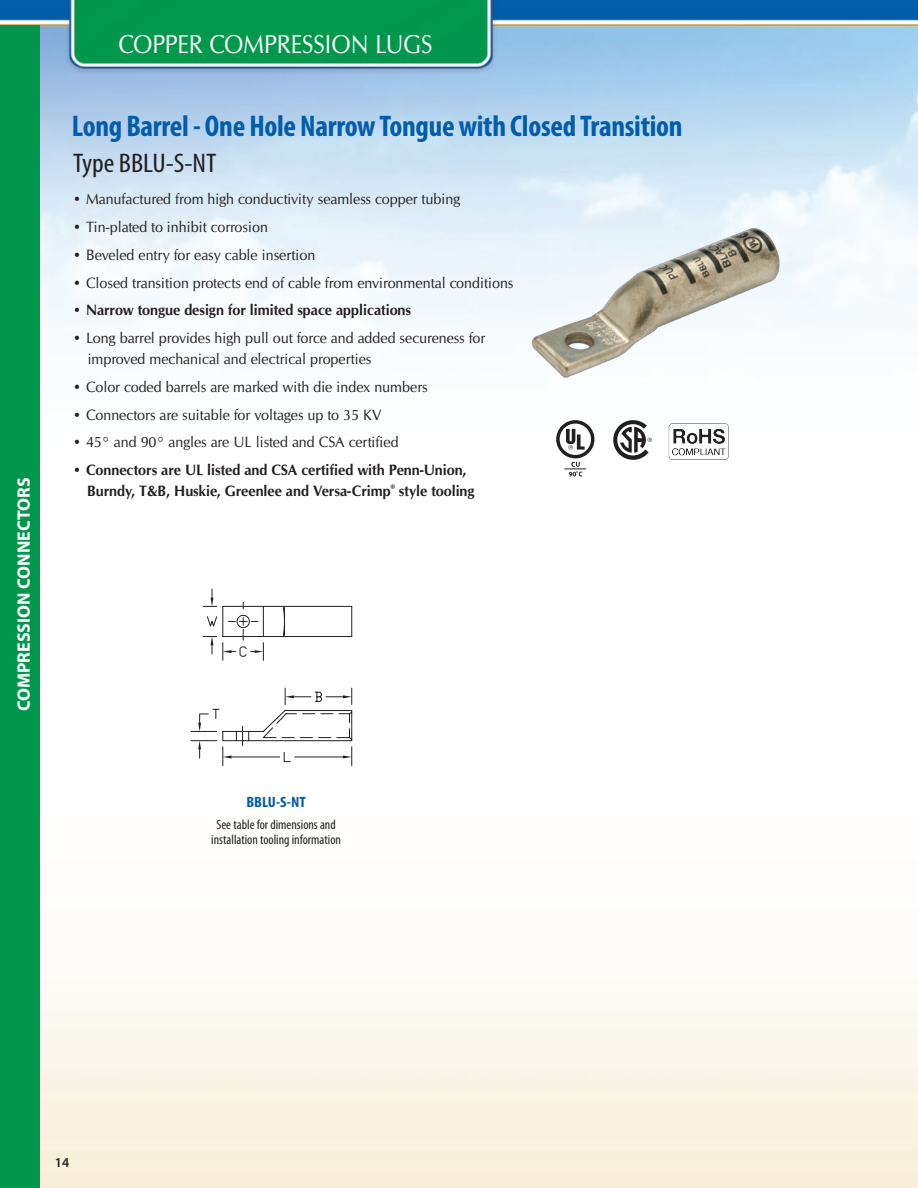
<style>
.page{position:relative;width:918px;height:1188px;background:#fff}
.page>*{position:absolute;margin:0;border:0;box-sizing:border-box;transform-origin:0 0}
.CONTENT_Header{font:700 condensed 30px "Myriad Pro";letter-spacing:-.01em;color:#015dab}
.CONTENT_Type{font:condensed 27px "Myriad Pro";color:#231f20;scale:1.08 1}
.t1{font:25.95px "URW Classico";letter-spacing:-.005em;color:#fff;scale:.9 1}
.t2{font:700 18px "Myriad Pro";color:#fff}
.Paragraph_Style_2{font:15px/21px "URW Classico";color:#231f20;scale:.96 1}
.Paragraph_Style_2-2{font:700 15px/21px "URW Classico";color:#231f20;scale:.96 1}
.chart_text{font:700 condensed 15px "Myriad Pro";color:#015dab;scale:1.08 1}
.t3{font:condensed 13.5px/15px "Myriad Pro";color:#231f20;text-align:center}
.t4{font:600 13.5px "Myriad Pro";color:#231f20}
.s1{font-weight:400}
</style>
<div class="page">
<img style="left:0;top:0;width:918px;height:1188px">
<div style="left:0;top:25px;width:39px;height:1163px;background:#00974c"></div>
<img style="left:39px;top:0;width:477px;height:95px">
<svg style="left:190px;top:588px;width:162px;height:200px"></svg>
<img style="left:497px;top:186px;width:318px;height:213px">
<svg style="left:556px;top:420px;width:38px;height:57px"></svg>
<svg style="left:613px;top:420px;width:39px;height:40px"></svg>
<img style="left:667px;top:422px;width:64px;height:40px">
<p class="t2" style="left:12px;top:711px;width:235px;rotate:-90deg">COMPRESSION CONNECTORS</p>
<p class="t1" style="left:118px;top:29px;width:351px">COPPER COMPRESSION LUGS</p>
<p class="CONTENT_Header" style="left:72px;top:107px;width:612px">Long Barrel - One Hole Narrow Tongue with Closed Transition</p>
<p class="CONTENT_Type" style="left:73px;top:147px;width:134px">Type BBLU-S-NT</p>
<p class="Paragraph_Style_2" style="left:72px;top:189px;width:406px">• Manufactured from high conductivity seamless copper tubing</p>
<p class="Paragraph_Style_2" style="left:72px;top:216px;width:206px">• Tin-plated to inhibit corrosion</p>
<p class="Paragraph_Style_2" style="left:72px;top:244px;width:255px">• Beveled entry for easy cable insertion</p>
<p class="Paragraph_Style_2" style="left:72px;top:272px;width:461px">• Closed transition protects end of cable from environmental conditions</p>
<p class="Paragraph_Style_2-2" style="left:72px;top:300px;width:355px"><span class="s1">•</span> Narrow tongue design for limited space applications</p>
<p class="Paragraph_Style_2" style="left:88px;top:327px;width:416px;text-indent:-15px">• Long barrel provides high pull out force and added secureness for improved mechanical and electrical properties</p>
<p class="Paragraph_Style_2" style="left:72px;top:376px;width:372px">• Color coded barrels are marked with die index numbers</p>
<p class="Paragraph_Style_2" style="left:72px;top:404px;width:324px">• Connectors are suitable for voltages up to 35 KV</p>
<p class="Paragraph_Style_2" style="left:72px;top:432px;width:342px">• 45° and 90° angles are UL listed and CSA certified</p>
<p class="Paragraph_Style_2-2" style="left:87px;top:459px;width:405px;text-indent:-15px"><span class="s1">•</span> Connectors are UL listed and CSA certified with Penn-Union,<br>Burndy, T&amp;B, Huskie, Greenlee and Versa-Crimp<sup>®</sup> style tooling</p>
<p class="chart_text" style="left:246px;top:793px;width:56px">BBLU-S-NT</p>
<p class="t3" style="left:211px;top:817px;width:131px">See table for dimensions and installation tooling information</p>
<p class="t4" style="left:55px;top:1154px;width:16px">14</p>
</div>
